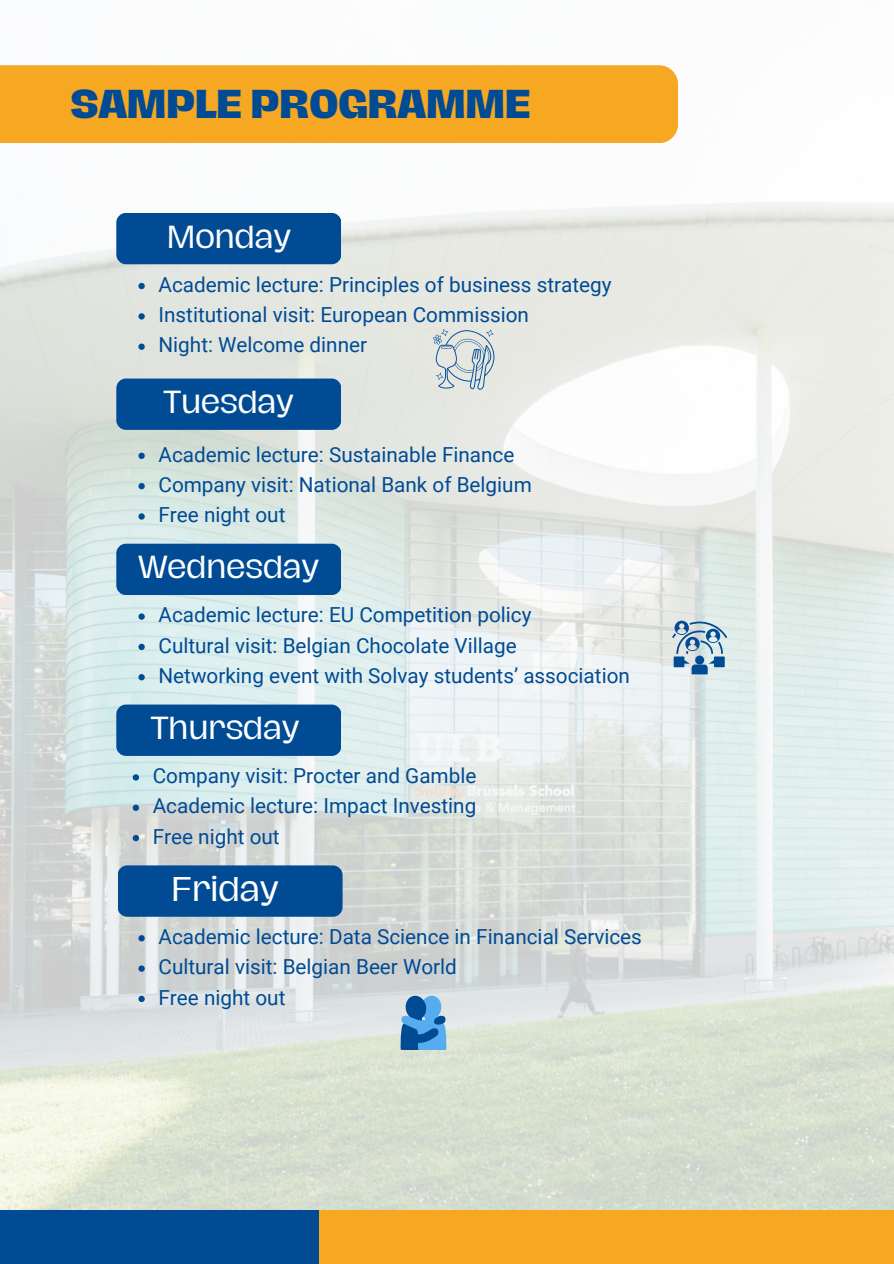
<style>
.page{position:relative;width:894px;height:1264px;background:#fff}
.page>*{position:absolute;margin:0;border:0;box-sizing:border-box;transform-origin:0 0}
.t1{font:800 41.4px "Hagrid";color:#004b93}
.t2{font:800 36.9px "Hagrid";color:#004b93}
.t3{font:31.35px "Hagrid";color:#fff}
.t4{font:29.25px "Hagrid";color:#fff}
.t5{font:20.7px "Roboto";color:#004b93}
</style>
<div class="page">
<img style="left:0;top:78px;width:893px;height:1132px">
<div style="left:0;top:65px;width:677px;height:78px;background:#f7a823"></div>
<div style="left:116px;top:213px;width:225px;height:51px;background:#004b93;border-radius:10px"></div>
<div style="left:116px;top:378px;width:225px;height:52px;background:#004b93;border-radius:10px"></div>
<div style="left:116px;top:543px;width:225px;height:52px;background:#004b93;border-radius:10px"></div>
<div style="left:116px;top:704px;width:225px;height:52px;background:#004b93;border-radius:10px"></div>
<div style="left:117px;top:865px;width:225px;height:51px;background:#004b93;border-radius:10px"></div>
<div style="left:0;top:1210px;width:319px;height:53px;background:#004b93"></div>
<div style="left:319px;top:1210px;width:574px;height:53px;background:#f7a823"></div>
<svg style="left:138px;top:613px;width:7px;height:6px"></svg>
<svg style="left:138px;top:643px;width:7px;height:7px"></svg>
<svg style="left:138px;top:674px;width:7px;height:6px"></svg>
<svg style="left:671px;top:620px;width:55px;height:54px;background:#95b4ca"></svg>
<svg style="left:433px;top:329px;width:61px;height:61px;background:#c1ced4"></svg>
<svg style="left:400px;top:993px;width:46px;height:56px;background:#4d90c8"></svg>
<svg style="left:138px;top:283px;width:7px;height:6px"></svg>
<svg style="left:138px;top:313px;width:7px;height:6px"></svg>
<svg style="left:138px;top:343px;width:7px;height:7px"></svg>
<svg style="left:138px;top:452px;width:7px;height:7px"></svg>
<svg style="left:138px;top:483px;width:7px;height:6px"></svg>
<svg style="left:138px;top:513px;width:7px;height:6px"></svg>
<svg style="left:133px;top:774px;width:6px;height:6px"></svg>
<svg style="left:133px;top:804px;width:6px;height:7px"></svg>
<svg style="left:133px;top:835px;width:6px;height:6px"></svg>
<svg style="left:138px;top:935px;width:7px;height:6px"></svg>
<svg style="left:138px;top:965px;width:7px;height:6px"></svg>
<svg style="left:138px;top:995px;width:7px;height:7px"></svg>
<p class="t2" style="left:70px;top:86px;width:462px">SAMPLE PROGRAMME</p>
<h2 class="t1" style="left:20px;top:95px;width:341px">TESTIMONIALS</h2>
<h1 class="t4" style="left:167px;top:223px;width:125px">Monday</h1>
<p class="t5" style="left:158px;top:272px;width:454px">Academic lecture: Principles of business strategy</p>
<h3 class="t5" style="left:158px;top:303px;width:372px">Institutional visit: European Commission</h3>
<p class="t5" style="left:158px;top:333px;width:210px">Night: Welcome dinner</p>
<h3 class="t4" style="left:164px;top:388px;width:131px">Tuesday</h3>
<p class="t5" style="left:158px;top:442px;width:357px">Academic lecture: Sustainable Finance</p>
<p class="t5" style="left:158px;top:472px;width:375px">Company visit: National Bank of Belgium</p>
<h3 class="t5" style="left:158px;top:503px;width:128px">Free night out</h3>
<p class="t4" style="left:139px;top:553px;width:182px">Wednesday</p>
<p class="t5" style="left:158px;top:603px;width:374px">Academic lecture: EU Competition policy</p>
<h3 class="t5" style="left:158px;top:633px;width:359px">Cultural visit: Belgian Chocolate Village</h3>
<p class="t5" style="left:158px;top:663px;width:473px">Networking event with Solvay students’ association</p>
<p class="t4" style="left:151px;top:714px;width:149px">Thursday</p>
<p class="t5" style="left:153px;top:764px;width:325px">Company visit: Procter and Gamble</p>
<p class="t5" style="left:153px;top:794px;width:325px">Academic lecture: Impact Investing</p>
<p class="t5" style="left:153px;top:824px;width:128px">Free night out</p>
<p class="t3" style="left:171px;top:874px;width:109px">Friday</p>
<h3 class="t5" style="left:158px;top:924px;width:485px">Academic lecture: Data Science in Financial Services</h3>
<p class="t5" style="left:158px;top:955px;width:300px">Cultural visit: Belgian Beer World</p>
<p class="t5" style="left:158px;top:985px;width:128px">Free night out</p>
</div>
